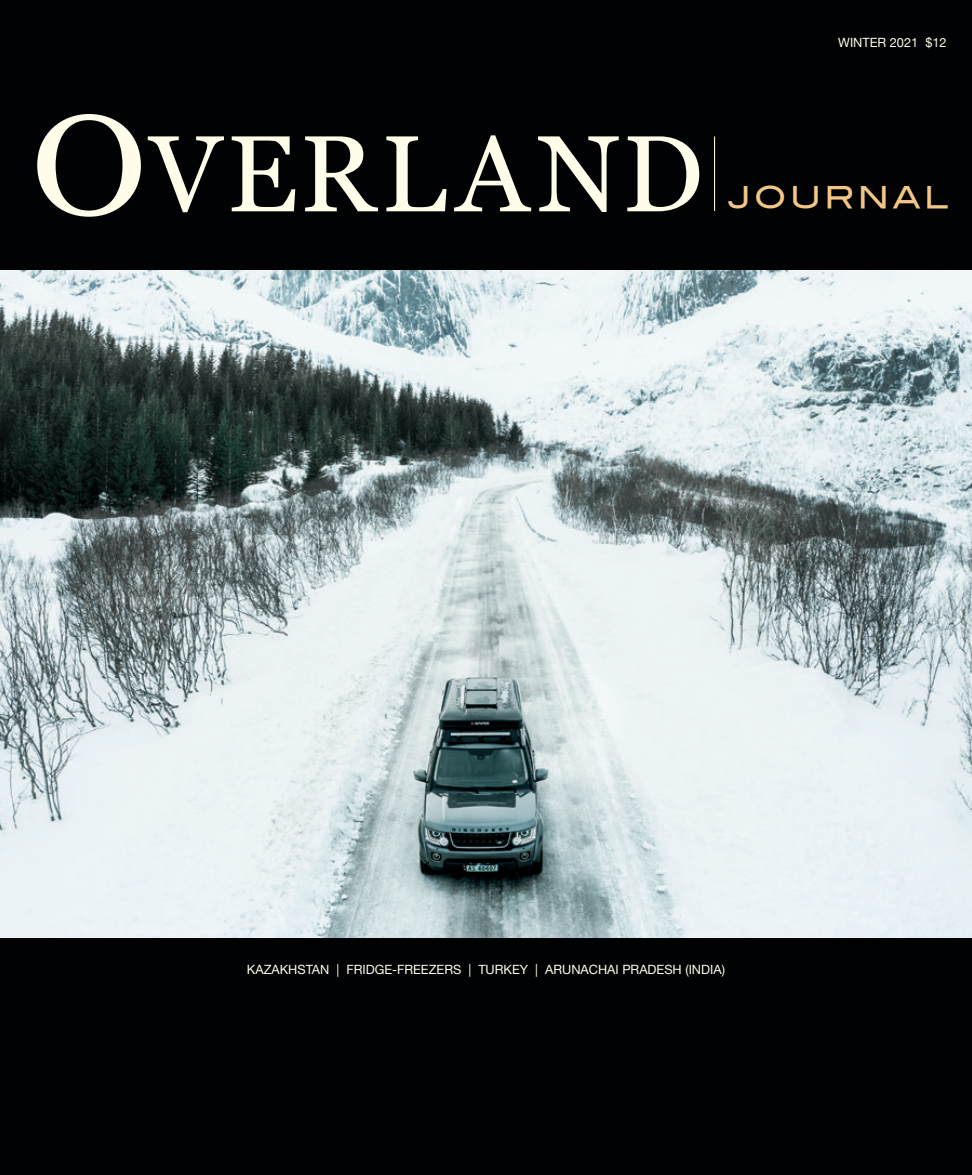
<style>
.page{position:relative;width:972px;height:1175px;background:#fff}
.page>*{position:absolute;margin:0;border:0;box-sizing:border-box;transform-origin:0 0}
.t1{font:108px "Georgia";letter-spacing:.05em;color:#fffde9}
.t2{font:30px "Blair Md ITCTT Medium";letter-spacing:.1em;color:#f1c686}
.t3{font:12.75px "Helvetica Neue";color:#fffde9}
.s1{font-size:141.45px}
</style>
<div class="page">
<div style="left:0;top:0;width:972px;height:1174px;background:#010203"></div>
<img style="left:0;top:270px;width:972px;height:667px">
<hr style="left:714px;top:136px;width:1px;height:75px;background:#fef3d5">
<h1 class="t1" style="left:31px;top:112px;width:674px"><span class="s1">O</span>VERLAND</h1>
<p class="t3" style="left:838px;top:34px;width:110px">WINTER 2021 $12</p>
<h2 class="t2" style="left:727px;top:179px;width:223px">JOURNAL</h2>
<p class="t3" style="left:247px;top:962px;width:480px">KAZAKHSTAN | FRIDGE-FREEZERS | TURKEY | ARUNACHAI PRADESH (INDIA)</p>
</div>
